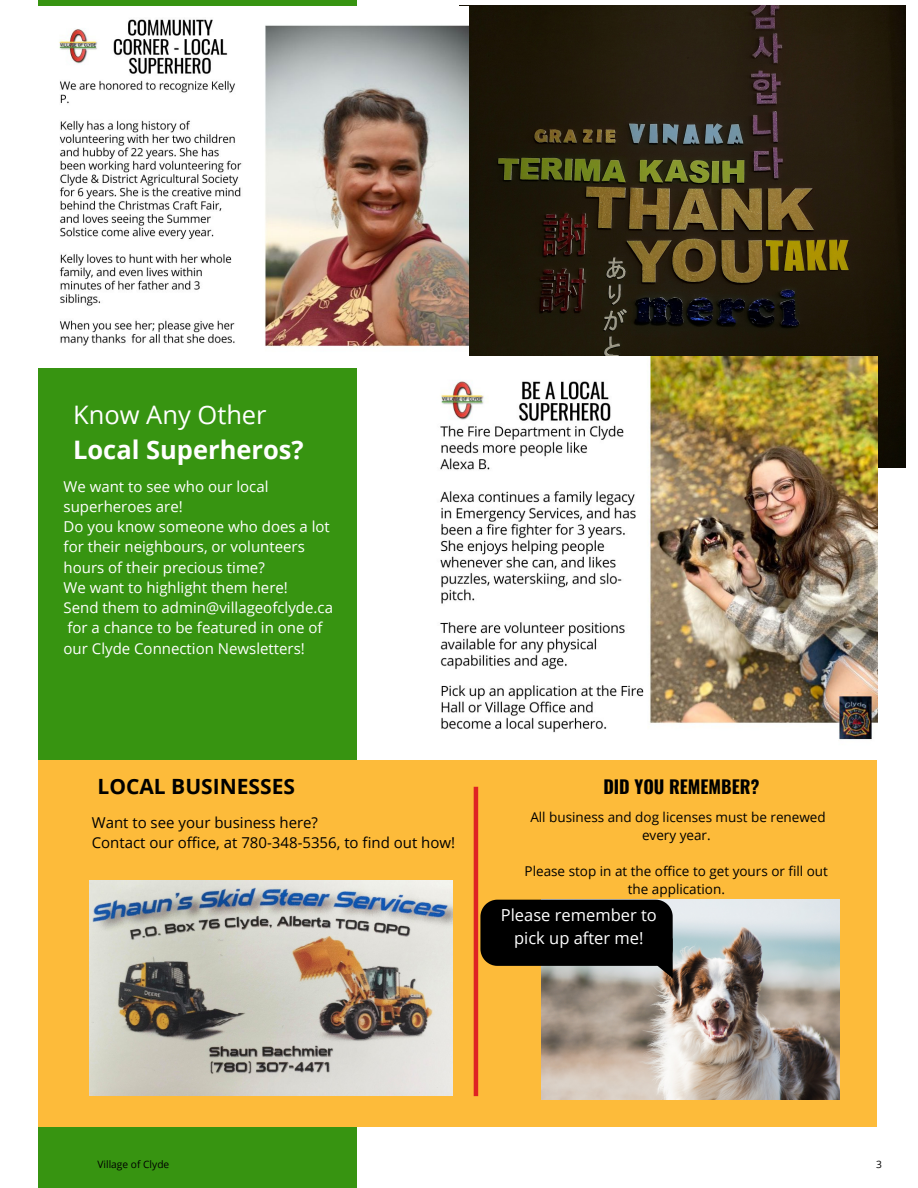
<style>
.page{position:relative;width:918px;height:1188px;background:#fff}
.page>*{position:absolute;margin:0;border:0;box-sizing:border-box;transform-origin:0 0}
.t1{font:700 25.5px "Open Sans";color:#fff}
.t2{font:25.5px "Open Sans";color:#fff}
.t3{font:700 21px "Open Sans";color:#000}
.t4{font:700 18px "Oswald";color:#000}
.t5{font:16.5px/22.5px "Open Sans";color:#fff;text-align:center}
.t6{font:15px/20.2px "Open Sans";color:#fff}
.t7{font:15px/20.2px "Open Sans";color:#000}
.t8{font:13.5px/18px "Open Sans";color:#000;text-align:center}
.t9{font:10.2px "Open Sans";color:#000}
</style>
<div class="page">
<img style="left:469px;top:6px;width:437px;height:461px">
<img style="left:440px;top:356px;width:437px;height:384px">
<div style="left:38px;top:0;width:319px;height:1188px;background:#379411"></div>
<div style="left:38px;top:761px;width:839px;height:366px;background:#fdbb3a"></div>
<img style="left:90px;top:881px;width:362px;height:215px">
<hr style="left:474px;top:787px;width:4px;height:309px;background:#df2323">
<img style="left:541px;top:900px;width:298px;height:199px">
<svg style="left:480px;top:900px;width:193px;height:78px;background:#231f17"></svg>
<img style="left:38px;top:6px;width:431px;height:361px">
<h1 class="t2" style="left:73px;top:397px;width:195px">Know Any Other</h1>
<h1 class="t1" style="left:73px;top:432px;width:232px">Local Superheros?</h1>
<p class="t6" style="left:64px;top:476px;width:271px">We want to see who our local superheroes are!<br>Do you know someone who does a lot for their neighbours, or volunteers hours of their precious time?<br>We want to highlight them here!<br>Send them to admin@villageofclyde.ca for a chance to be featured in one of our Clyde Connection Newsletters!</p>
<h2 class="t3" style="left:98px;top:772px;width:199px">LOCAL BUSINESSES</h2>
<p class="t7" style="left:92px;top:812px;width:365px">Want to see your business here?<br>Contact our office, at 780-348-5356, to find out how!</p>
<p class="t4" style="left:603px;top:772px;width:158px">DID YOU REMEMBER?</p>
<p class="t8" style="left:530px;top:808px;width:297px">All business and dog licenses must be renewed every year.</p>
<p class="t8" style="left:525px;top:862px;width:305px">Please stop in at the office to get yours or fill out the application.</p>
<p class="t5" style="left:501px;top:904px;width:157px">Please remember to pick up after me!</p>
<p class="t9" style="left:98px;top:1158px;width:73px">Village of Clyde</p>
<p class="t9" style="left:876px;top:1158px;width:7px">3</p>
</div>
